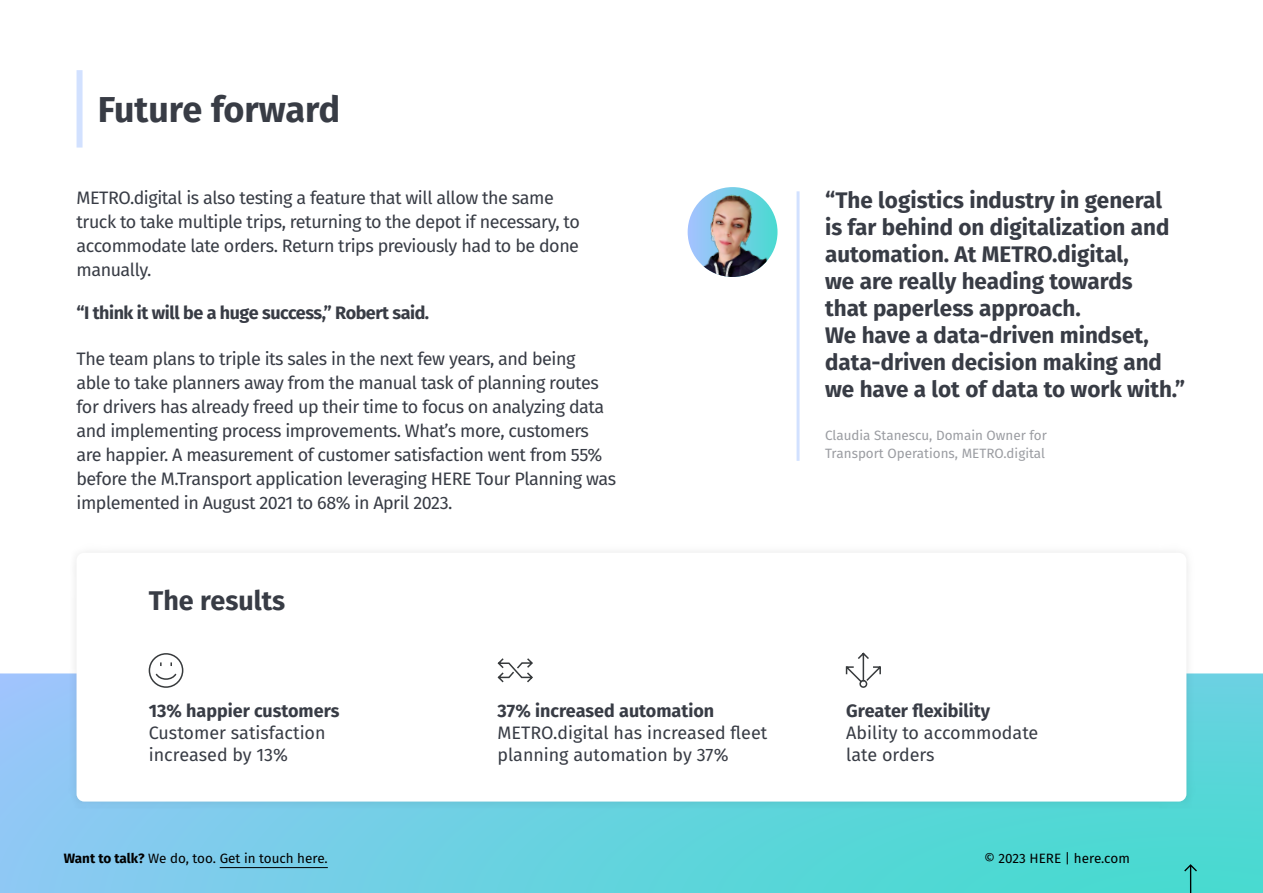
<style>
.page{position:relative;width:1263px;height:893px;background:#fff}
.page>*{position:absolute;margin:0;border:0;box-sizing:border-box;transform-origin:0 0}
.t1{font:700 36px "Fira GO";color:#383c45}
.t2{font:700 27px "Fira GO";color:#383c45}
.t3{font:700 22.5px/27px "Fira GO";color:#383c45}
.t4{font:18px/24px "Fira GO";letter-spacing:-.025em;color:#383c45}
.t5{font:18px/21.6px "Fira GO";color:#383c45}
.t6{font:700 18px "Fira GO";letter-spacing:-.005em;color:#383c45}
.t7{font:700 18px "Fira GO";letter-spacing:-.025em;color:#383c45}
.t8{font:13.5px/18px "Fira GO";color:#9b9da2}
.t9{font:13.5px "Fira GO";color:#000}
.s1{font-weight:700}
</style>
<div class="page">
<svg style="left:0;top:673px;width:1263px;height:220px;background:#68d1e0"></svg>
<div style="left:67px;top:543px;width:1129px;height:268px;background:#000;opacity:.1"></div>
<div style="left:77px;top:553px;width:1109px;height:248px;background:#fff;border-radius:8px"></div>
<div style="left:77px;top:70px;width:6px;height:78px;background:#d2e1ff"></div>
<svg style="left:148px;top:653px;width:36px;height:35px"></svg>
<svg style="left:497px;top:658px;width:36px;height:25px"></svg>
<svg style="left:845px;top:652px;width:36px;height:36px"></svg>
<img style="left:688px;top:187px;width:89px;height:90px;border-radius:45px">
<hr style="left:796px;top:191px;width:3px;height:270px;background:#d2e1ff">
<hr style="left:220px;top:867px;width:108px;height:1px;background:#000">
<div style="left:1183px;top:862px;width:16px;height:31px;background:#4adad1"></div>
<svg style="left:1184px;top:864px;width:13px;height:29px"></svg>
<h1 class="t1" style="left:98px;top:89px;width:244px">Future forward</h1>
<p class="t4" style="left:77px;top:186px;width:505px">METRO.digital is also testing a feature that will allow the same truck to take multiple trips, returning to the depot if necessary, to accommodate late orders. Return trips previously had to be done manually.</p>
<p class="t7" style="left:77px;top:302px;width:354px">“I think it will be a huge success,” Robert said.</p>
<p class="t4" style="left:77px;top:346px;width:541px">The team plans to triple its sales in the next few years, and being<br>able to take planners away from the manual task of planning routes for drivers has already freed up their time to focus on analyzing data and implementing process improvements. What’s more, customers are happier. A measurement of customer satisfaction went from 55% before the M.Transport application leveraging HERE Tour Planning was implemented in August 2021 to 68% in April 2023.</p>
<h2 class="t2" style="left:149px;top:585px;width:138px">The results</h2>
<p class="t6" style="left:149px;top:700px;width:192px">13% happier customers</p>
<p class="t5" style="left:149px;top:722px;width:178px">Customer satisfaction increased by 13%</p>
<p class="t6" style="left:497px;top:700px;width:218px">37% increased automation</p>
<p class="t5" style="left:497px;top:722px;width:271px">METRO.digital has increased fleet planning automation by 37%</p>
<p class="t3" style="left:825px;top:187px;width:362px">“The logistics industry in general<br>is far behind on digitalization and automation. At METRO.digital,<br>we are really heading towards<br>that paperless approach.<br>We have a data-driven mindset, data-driven decision making and we have a lot of data to work with.”</p>
<p class="t8" style="left:825px;top:427px;width:223px">Claudia Stanescu, Domain Owner for<br>Transport Operations, METRO.digital</p>
<p class="t6" style="left:846px;top:700px;width:145px">Greater flexibility</p>
<p class="t5" style="left:846px;top:722px;width:194px">Ability to accommodate late orders</p>
<p class="t9" style="left:64px;top:850px;width:266px"><span class="s1">Want to talk?</span> We do, too. Get in touch here.</p>
<p class="t9" style="left:984px;top:850px;width:147px">© 2023 HERE | here.com</p>
</div>
